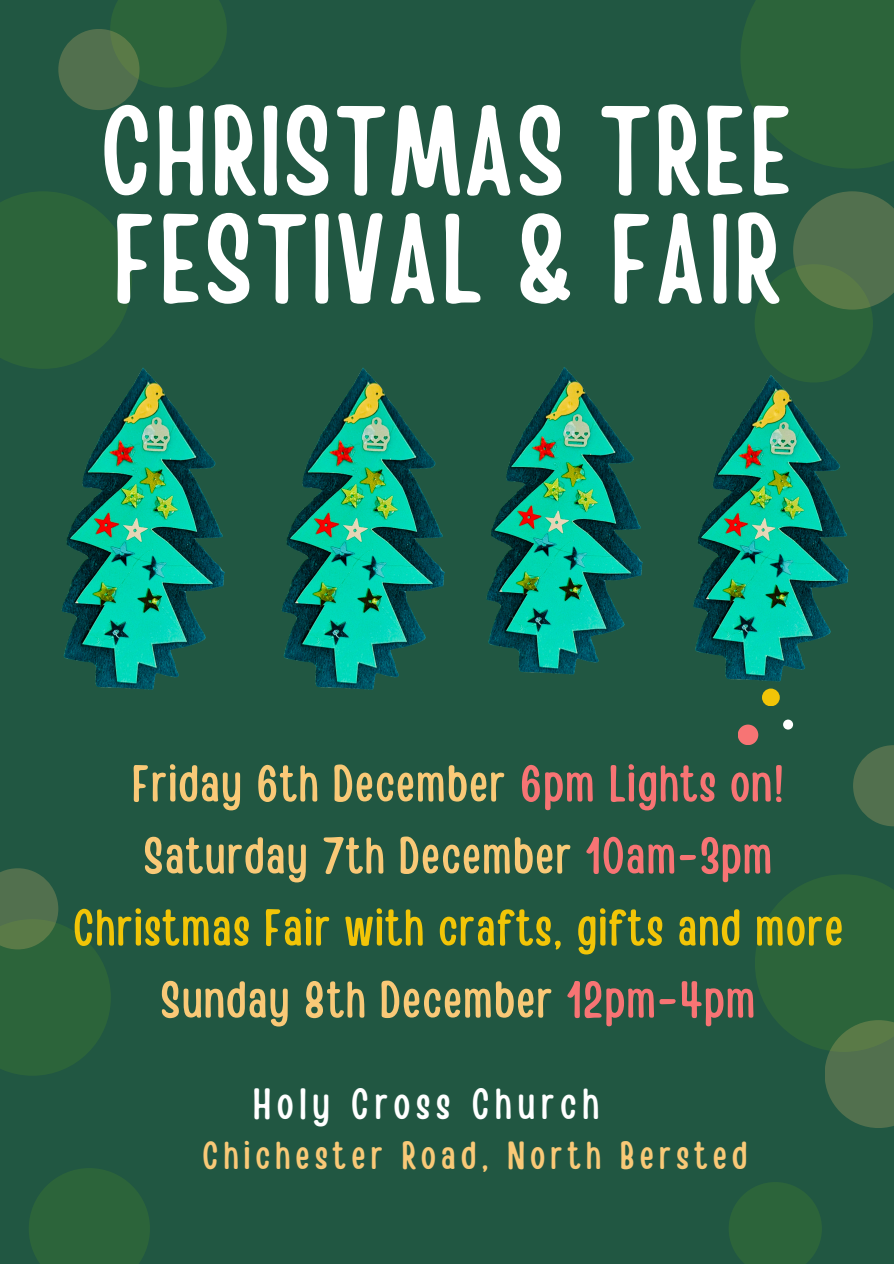
<style>
.page{position:relative;width:894px;height:1264px;background:#fff}
.page>*{position:absolute;margin:0;border:0;box-sizing:border-box;transform-origin:0 0}
.t1{font:125.55px/108px "Handy Casual Condensed";letter-spacing:.03em;color:#fff}
.t2{font:51.6px/72px "Handy Casual Condensed";letter-spacing:.03em;color:#f9c977;text-align:center}
.t3{font:43.5px "Handy Casual Condensed";letter-spacing:.135em;color:#fff}
.t4{font:39px "Handy Casual Condensed";letter-spacing:.135em;color:#f9c977}
.s1{color:#f77474}
.s2{color:#f2c507}
</style>
<div class="page">
<div style="left:0;top:0;width:893px;height:1263px;background:#215742"></div>
<svg style="left:0;top:192px;width:132px;height:169px"></svg>
<svg style="left:755px;top:875px;width:138px;height:174px"></svg>
<svg style="left:729px;top:1182px;width:92px;height:81px"></svg>
<div style="left:754px;top:264px;width:118px;height:118px;background:#2c643a;border-radius:50%"></div>
<svg style="left:793px;top:191px;width:100px;height:118px"></svg>
<svg style="left:29px;top:1168px;width:121px;height:95px"></svg>
<svg style="left:110px;top:0;width:117px;height:88px"></svg>
<div style="left:740px;top:0;width:153px;height:169px;background:linear-gradient(to right,#28603d,#2d6539)"></div>
<div style="left:58px;top:29px;width:81px;height:81px;background:#52704e;border-radius:50%"></div>
<svg style="left:853px;top:745px;width:40px;height:81px;fill:#52704e"></svg>
<svg style="left:0;top:868px;width:111px;height:207px"></svg>
<svg style="left:824px;top:1020px;width:69px;height:107px;fill:#52704e"></svg>
<div style="left:737px;top:724px;width:21px;height:21px;background:#f77474;border-radius:50%"></div>
<div style="left:761px;top:688px;width:18px;height:18px;background:#f2c507;border-radius:50%"></div>
<svg style="left:782px;top:719px;width:10px;height:10px"></svg>
<img style="left:7px;top:353px;width:218px;height:337px">
<img style="left:281px;top:368px;width:152px;height:322px">
<img style="left:433px;top:367px;width:207px;height:308px">
<img style="left:640px;top:361px;width:219px;height:336px">
<p class="t1" style="left:101px;top:90px;width:693px">CHRISTMAS TREE<br>FESTIVAL &amp; FAIR</p>
<p class="t2" style="left:73px;top:744px;width:771px">Friday 6th December <span class="s1">6pm Lights on!<br></span>Saturday 7th December <span class="s1">10am-3pm </span><span class="s2">Christmas Fair with crafts, gifts and more </span>Sunday 8th December <span class="s1">12pm-4pm</span></p>
<p class="t3" style="left:253px;top:1075px;width:347px">Holy Cross Church</p>
<p class="t4" style="left:202px;top:1130px;width:546px">Chichester Road, North Bersted</p>
</div>
